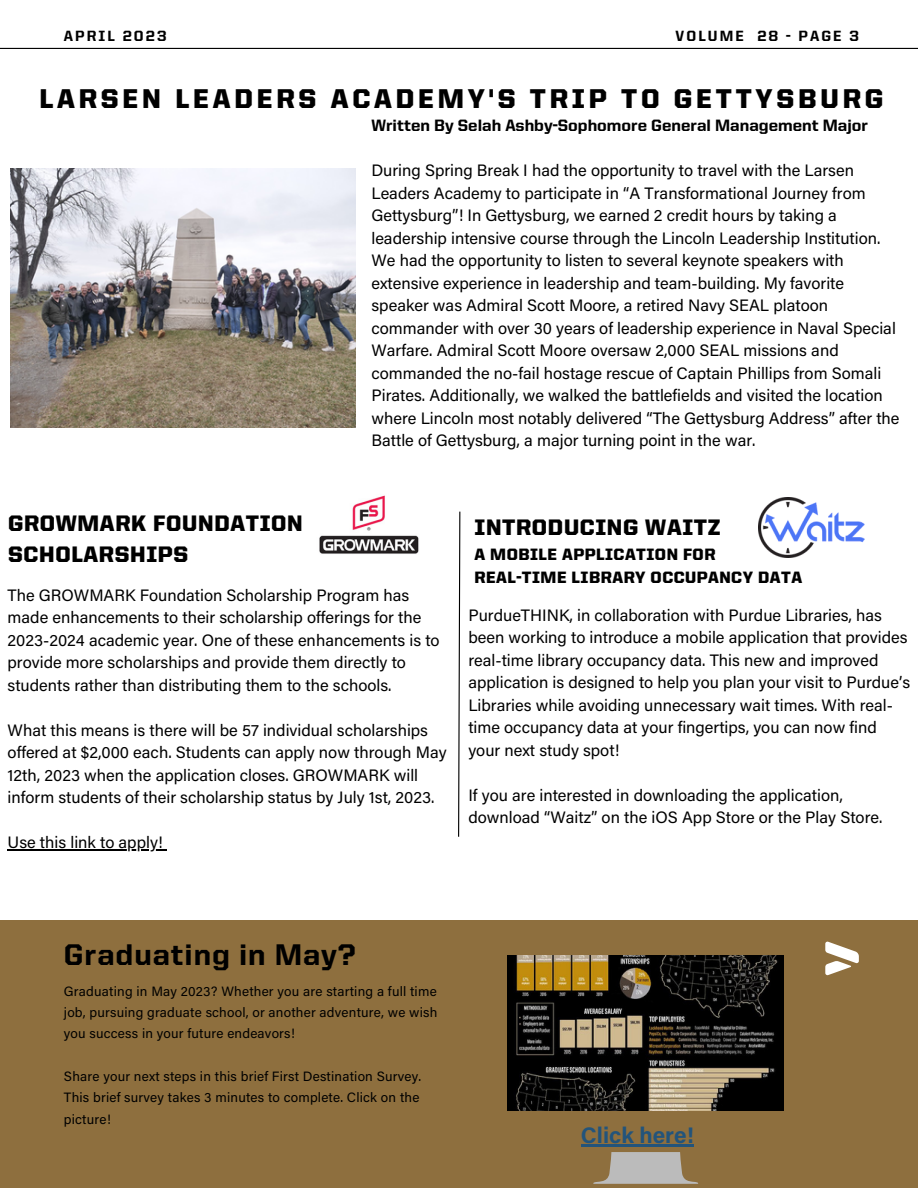
<style>
.page{position:relative;width:918px;height:1188px;background:#fff}
.page>*{position:absolute;margin:0;border:0;box-sizing:border-box;transform-origin:0 0}
.t1{font:800 30px "United Sans Reg";letter-spacing:.03em;color:#000}
.t2{font:900 27.3px "United Sans Reg";letter-spacing:.14em;color:#000}
.t3{font:900 22.5px/31.5px "United Sans Reg";letter-spacing:.03em;color:#000}
.t4{font:700 22.5px "Acumin Pro";color:#23547b}
.t5{font:16.5px/22.5px "Acumin Pro";color:#000}
.t6{font:800 16.5px "United Sans Reg";color:#000}
.t7{font:900 16.5px "United Sans Reg";letter-spacing:.03em;color:#000}
.t8{font:800 14.85px "United Sans Reg";letter-spacing:.14em;color:#000}
.t9{font:13.5px/21.3px "Acumin Pro";letter-spacing:.015em;color:#000;text-align:justify}
</style>
<div class="page">
<div style="left:0;top:921px;width:918px;height:267px;background:#8e6f3e"></div>
<hr style="left:8px;top:849px;width:155px;height:2px;background:#000">
<svg style="left:458px;top:511px;width:3px;height:326px"></svg>
<hr style="left:0;top:48px;width:918px;height:1px;background:#000">
<img style="left:10px;top:168px;width:346px;height:259px">
<img style="left:319px;top:495px;width:100px;height:59px">
<img style="left:758px;top:498px;width:107px;height:59px">
<svg style="left:825px;top:942px;width:34px;height:33px"></svg>
<svg style="left:593px;top:1152px;width:105px;height:32px"></svg>
<img style="left:508px;top:956px;width:276px;height:155px">
<hr style="left:581px;top:1145px;width:113px;height:2px;background:#23547b">
<p class="t8" style="left:64px;top:30px;width:104px">APRIL 2023</p>
<p class="t8" style="left:676px;top:30px;width:185px">VOLUME 28 - PAGE 3</p>
<h2 class="t2" style="left:39px;top:87px;width:845px">LARSEN LEADERS ACADEMY'S TRIP TO GETTYSBURG</h2>
<p class="t6" style="left:371px;top:119px;width:498px">Written By Selah Ashby-Sophomore General Management Major</p>
<p class="t5" style="left:371px;top:161px;width:530px">During Spring Break I had the opportunity to travel with the Larsen Leaders Academy to participate in “A Transformational Journey from Gettysburg”! In Gettysburg, we earned 2 credit hours by taking a leadership intensive course through the Lincoln Leadership Institution.<br>We had the opportunity to listen to several keynote speakers with extensive experience in leadership and team-building. My favorite speaker was Admiral Scott Moore, a retired Navy SEAL platoon commander with over 30 years of leadership experience in Naval Special Warfare. Admiral Scott Moore oversaw 2,000 SEAL missions and commanded the no-fail hostage rescue of Captain Phillips from Somali Pirates. Additionally, we walked the battlefields and visited the location where Lincoln most notably delivered “The Gettysburg Address” after the Battle of Gettysburg, a major turning point in the war.</p>
<h3 class="t3" style="left:8px;top:509px;width:296px">GROWMARK FOUNDATION<br>SCHOLARSHIPS</h3>
<p class="t5" style="left:8px;top:586px;width:434px">The GROWMARK Foundation Scholarship Program has made enhancements to their scholarship offerings for the 2023-2024 academic year. One of these enhancements is to provide more scholarships and provide them directly to students rather than distributing them to the schools.</p>
<p class="t5" style="left:8px;top:721px;width:441px">What this means is there will be 57 individual scholarships offered at $2,000 each. Students can apply now through May 12th, 2023 when the application closes. GROWMARK will inform students of their scholarship status by July 1st, 2023.</p>
<p class="t5" style="left:8px;top:833px;width:157px">Use this link to apply!</p>
<h3 class="t3" style="left:474px;top:514px;width:248px">INTRODUCING WAITZ</h3>
<h5 class="t7" style="left:474px;top:548px;width:242px">A MOBILE APPLICATION FOR</h5>
<h5 class="t7" style="left:474px;top:570px;width:329px">REAL-TIME LIBRARY OCCUPANCY DATA</h5>
<p class="t5" style="left:468px;top:605px;width:443px">PurdueTHINK, in collaboration with Purdue Libraries, has been working to introduce a mobile application that provides real-time library occupancy data. This new and improved application is designed to help you plan your visit to Purdue’s Libraries while avoiding unnecessary wait times. With real&shy;time occupancy data at your fingertips, you can now find your next study spot!</p>
<p class="t5" style="left:468px;top:785px;width:416px">If you are interested in downloading the application, download “Waitz” on the iOS App Store or the Play Store.</p>
<h2 class="t1" style="left:64px;top:943px;width:293px">Graduating in May?</h2>
<p class="t9" style="left:64px;top:982px;width:375px">Graduating in May 2023? Whether you are starting a full time job, pursuing graduate school, or another adventure, we wish you success in your future endeavors!</p>
<p class="t9" style="left:64px;top:1067px;width:359px;text-align:left">Share your next steps in this brief First Destination Survey.<br>This brief survey takes 3 minutes to complete. Click on the picture!</p>
<p class="t4" style="left:581px;top:1126px;width:114px">Click here!</p>
</div>
